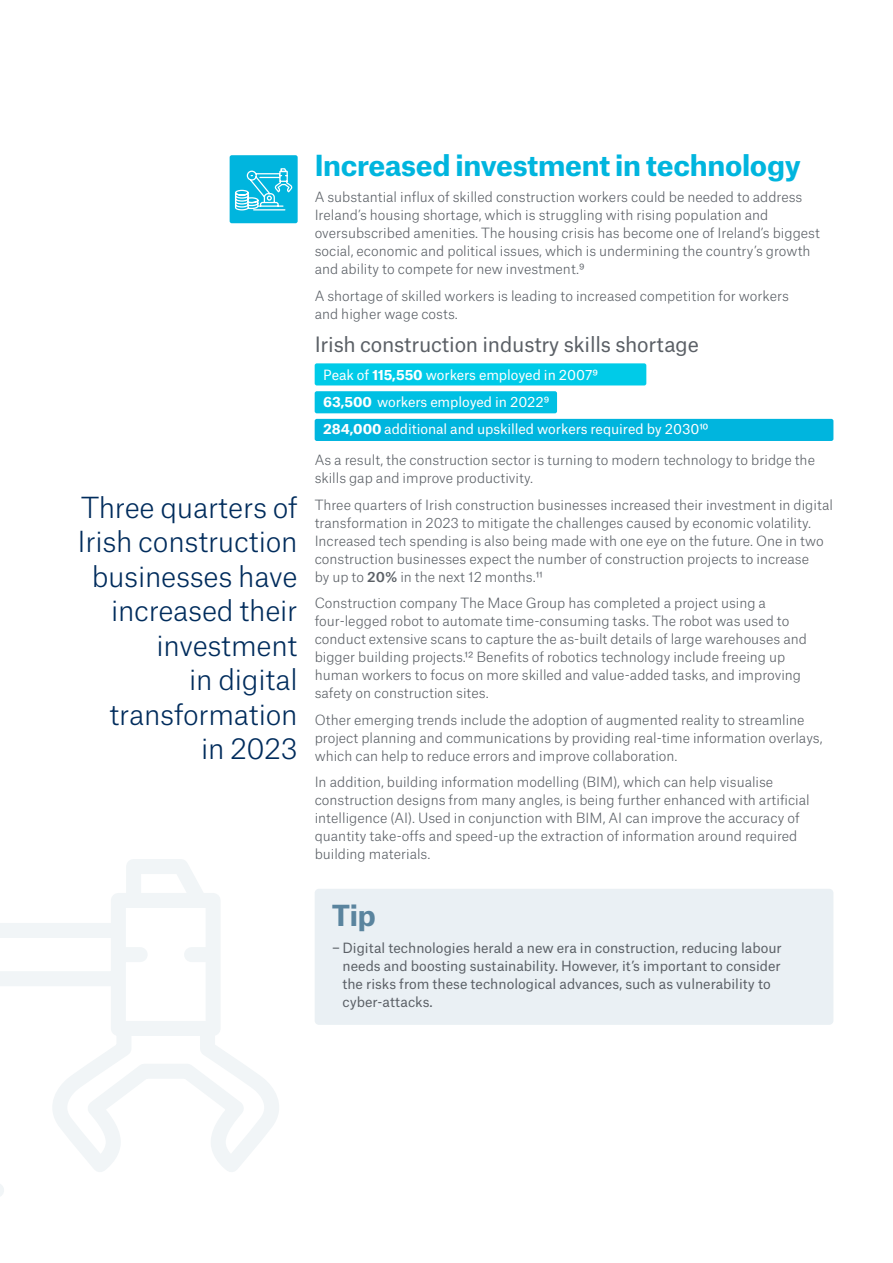
<style>
.page{position:relative;width:893px;height:1263px;background:#fff}
.page>*{position:absolute;margin:0;border:0;box-sizing:border-box;transform-origin:0 0}
.MR_18_5pt{font:300 27.75px/34.5px "Munich Re";letter-spacing:-.01em;color:#002c5c;text-align:right}
.HSB_9pt_Regular{font:700 27.75px "Munich Re";letter-spacing:-.01em;color:#00b5de}
.HSB_Section_header{font:700 27.75px "Munich Re";color:#5a849e}
.HSB_Section_header-2{font:20.25px "Munich Re";letter-spacing:-.01em;color:#5b6066}
.HSB_9pt_Regular-2{font:300 13.5px/18px "Munich Re";color:#5b6066}
.HSB_9pt_Regular___Indent_1{font:13.5px/18px "Munich Re";color:#5b6066}
.HSB_11pt_Bold{font:13.5px "Munich Re";letter-spacing:-.005em;color:#fff}
.s1{font-weight:700}
.s2{font-weight:500}
</style>
<div class="page">
<div style="left:315px;top:363px;width:331px;height:22px;background:#00cbe8;border-radius:2px"></div>
<div style="left:315px;top:391px;width:242px;height:22px;background:#00c0e3;border-radius:2px"></div>
<div style="left:315px;top:419px;width:518px;height:22px;background:#00b5de;border-radius:2px"></div>
<div style="left:315px;top:889px;width:518px;height:136px;background:#eaf0f4;border-radius:4px"></div>
<svg style="left:0;top:859px;width:279px;height:337px"></svg>
<div style="left:230px;top:155px;width:68px;height:68px;background:#00b5de;border-radius:2px"></div>
<svg style="left:234px;top:168px;width:59px;height:43px"></svg>
<p class="MR_18_5pt" style="left:78px;top:487px;width:222px">Three quarters of<br>Irish construction businesses have increased their investment<br>in digital transformation<br>in 2023</p>
<p class="HSB_9pt_Regular" style="left:315px;top:142px;width:488px">Increased investment in technology</p>
<p class="HSB_9pt_Regular-2" style="left:315px;top:187px;width:507px">A substantial influx of skilled construction workers could be needed to address Ireland’s housing shortage, which is struggling with rising population and oversubscribed amenities. The housing crisis has become one of Ireland’s biggest social, economic and political issues, which is undermining the country’s growth and ability to compete for new investment.9</p>
<p class="HSB_9pt_Regular-2" style="left:315px;top:285px;width:476px">A shortage of skilled workers is leading to increased competition for workers and higher wage costs.</p>
<p class="HSB_Section_header-2" style="left:315px;top:328px;width:386px">Irish construction industry skills shortage</p>
<p class="HSB_11pt_Bold" style="left:323px;top:363px;width:276px">Peak of <span class="s1">115,550</span> workers employed in 20079</p>
<p class="HSB_11pt_Bold" style="left:323px;top:391px;width:228px"><span class="s1">63,500</span> workers employed in 20229</p>
<p class="HSB_11pt_Bold" style="left:323px;top:418px;width:387px"><span class="s1">284,000</span> additional and upskilled workers required by 203010</p>
<p class="HSB_9pt_Regular-2" style="left:315px;top:450px;width:502px">As a result, the construction sector is turning to modern technology to bridge the skills gap and improve productivity.</p>
<p class="HSB_9pt_Regular-2" style="left:315px;top:494px;width:520px">Three quarters of Irish construction businesses increased their investment in digital transformation in 2023 to mitigate the challenges caused by economic volatility.<br>Increased tech spending is also being made with one eye on the future. One in two construction businesses expect the number of construction projects to increase<br>by up to <span class="s2">20%</span> in the next 12 months.11</p>
<p class="HSB_9pt_Regular-2" style="left:315px;top:593px;width:494px">Construction company The Mace Group has completed a project using a four-legged robot to automate time-consuming tasks. The robot was used to conduct extensive scans to capture the as-built details of large warehouses and bigger building projects.12 Benefits of robotics technology include freeing up human workers to focus on more skilled and value-added tasks, and improving safety on construction sites.</p>
<p class="HSB_9pt_Regular-2" style="left:315px;top:709px;width:509px">Other emerging trends include the adoption of augmented reality to streamline project planning and communications by providing real-time information overlays, which can help to reduce errors and improve collaboration.</p>
<p class="HSB_9pt_Regular-2" style="left:315px;top:772px;width:496px">In addition, building information modelling (BIM), which can help visualise construction designs from many angles, is being further enhanced with artificial intelligence (AI). Used in conjunction with BIM, AI can improve the accuracy of quantity take-offs and speed-up the extraction of information around required building materials.</p>
<p class="HSB_Section_header" style="left:332px;top:893px;width:46px">Tip</p>
<p class="HSB_9pt_Regular___Indent_1" style="left:342px;top:937px;width:441px;text-indent:-11px">− Digital technologies herald a new era in construction, reducing labour needs and boosting sustainability. However, it’s important to consider the risks from these technological advances, such as vulnerability to cyber-attacks.</p>
</div>
